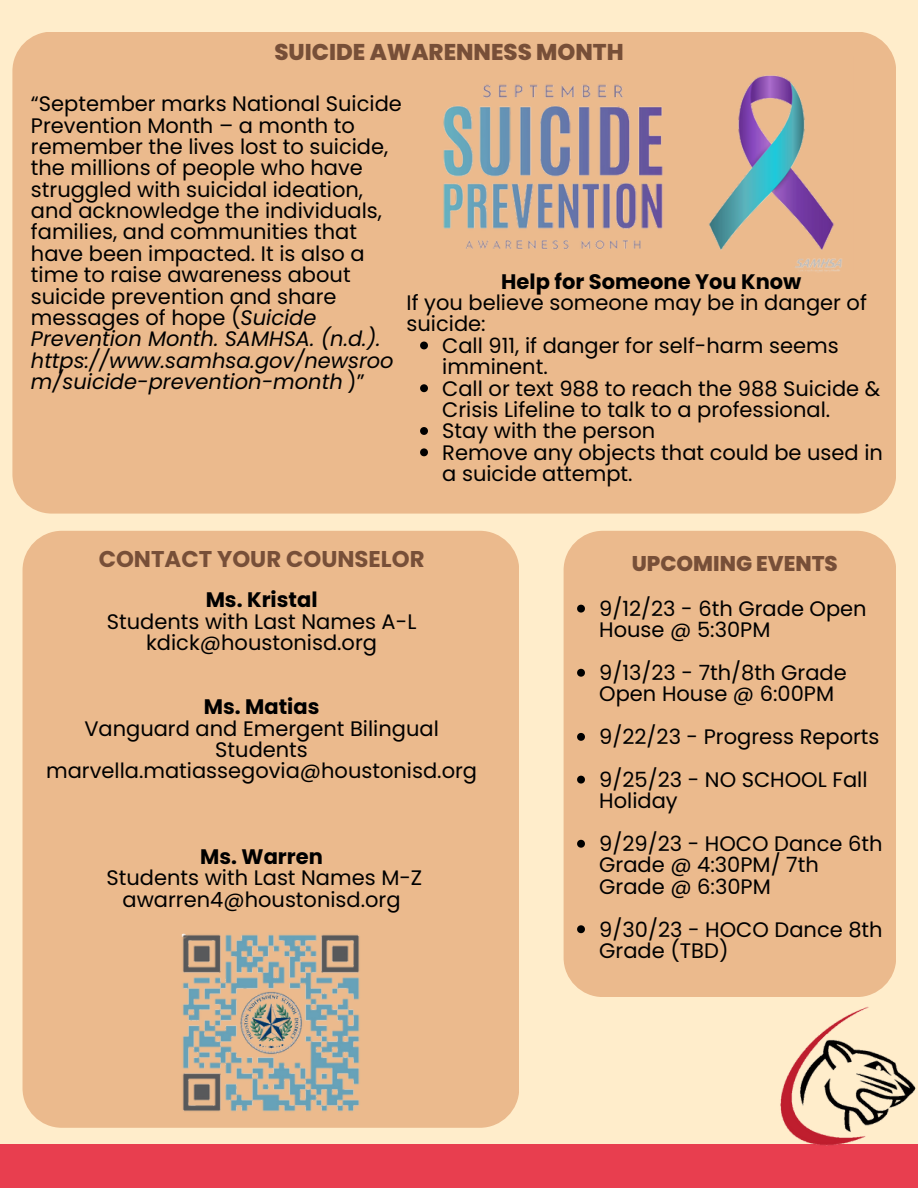
<style>
.page{position:relative;width:918px;height:1188px;background:#ffedcb}
.page>*{position:absolute;margin:0;border:0;box-sizing:border-box;transform-origin:0 0}
.t1{font:800 22.8px "Poppins";color:#774f38}
.t2{font:700 22.8px "Poppins";color:#774f38}
.t3{font:800 21.3px "Poppins";color:#774f38}
.t4{font:21px/21.3px "Poppins";color:#000}
.t5{font:700 21px "Poppins";color:#000}
.s1{font-style:italic}
</style>
<div class="page">
<div style="left:0;top:1145px;width:918px;height:43px;background:#e83e4f"></div>
<div style="left:564px;top:531px;width:332px;height:466px;background:#ebba8d;border-radius:39px"></div>
<div style="left:12px;top:32px;width:884px;height:482px;background:#ebba8d;border-radius:39px"></div>
<div style="left:23px;top:531px;width:496px;height:597px;background:#ebba8d;border-radius:39px"></div>
<img style="left:756px;top:984px;width:162px;height:162px">
<img style="left:166px;top:933px;width:209px;height:195px">
<img style="left:443px;top:75px;width:399px;height:197px">
<svg style="left:420px;top:342px;width:8px;height:7px"></svg>
<svg style="left:420px;top:384px;width:8px;height:8px"></svg>
<svg style="left:420px;top:427px;width:8px;height:8px"></svg>
<svg style="left:420px;top:448px;width:8px;height:8px"></svg>
<svg style="left:577px;top:605px;width:8px;height:8px"></svg>
<svg style="left:577px;top:669px;width:8px;height:8px"></svg>
<svg style="left:577px;top:733px;width:8px;height:8px"></svg>
<svg style="left:577px;top:776px;width:8px;height:8px"></svg>
<svg style="left:577px;top:840px;width:8px;height:8px"></svg>
<svg style="left:577px;top:925px;width:8px;height:8px"></svg>
<p class="t1" style="left:274px;top:36px;width:351px">SUICIDE AWARENNESS MONTH</p>
<p class="t4" style="left:31px;top:93px;width:372px">“September marks National Suicide<br>Prevention Month – a month to remember the lives lost to suicide, the millions of people who have struggled with suicidal ideation, and acknowledge the individuals, families, and communities that have been impacted. It is also a time to raise awareness about suicide prevention and share messages of hope (<span class="s1">Suicide<br>Prevention Month. SAMHSA. (n.d.). https://www.samhsa.gov/newsroo m/suicide-prevention-month</span> )”</p>
<p class="t5" style="left:501px;top:267px;width:302px">Help for Someone You Know</p>
<p class="t4" style="left:407px;top:292px;width:462px">If you believe someone may be in danger of suicide:</p>
<p class="t4" style="left:442px;top:335px;width:398px">Call 911, if danger for self-harm seems imminent.</p>
<p class="t4" style="left:442px;top:378px;width:440px">Call or text 988 to reach the 988 Suicide &amp;<br>Crisis Lifeline to talk to a professional.</p>
<p class="t4" style="left:442px;top:420px;width:215px">Stay with the person</p>
<p class="t4" style="left:442px;top:442px;width:442px">Remove any objects that could be used in a suicide attempt.</p>
<p class="t2" style="left:99px;top:543px;width:327px">CONTACT YOUR COUNSELOR</p>
<p class="t3" style="left:632px;top:549px;width:208px">UPCOMING EVENTS</p>
<p class="t5" style="left:206px;top:585px;width:113px">Ms. Kristal</p>
<p class="t4" style="left:107px;top:611px;width:311px">Students with Last Names A-L</p>
<p class="t4" style="left:146px;top:632px;width:232px">kdick@houstonisd.org</p>
<p class="t4" style="left:599px;top:598px;width:269px">9/12/23 - 6th Grade Open<br>House @ 5:30PM</p>
<p class="t4" style="left:599px;top:662px;width:249px">9/13/23 - 7th/8th Grade<br>Open House @ 6:00PM</p>
<p class="t4" style="left:599px;top:726px;width:282px">9/22/23 - Progress Reports</p>
<p class="t4" style="left:599px;top:769px;width:270px">9/25/23 - NO SCHOOL Fall<br>Holiday</p>
<p class="t4" style="left:599px;top:833px;width:285px">9/29/23 - HOCO Dance 6th<br>Grade @ 4:30PM/ 7th<br>Grade @ 6:30PM</p>
<p class="t4" style="left:599px;top:919px;width:285px">9/30/23 - HOCO Dance 8th<br>Grade (TBD)</p>
<p class="t5" style="left:204px;top:692px;width:117px">Ms. Matias</p>
<p class="t4" style="left:84px;top:718px;width:356px;text-align:center">Vanguard and Emergent Bilingual<br>Students</p>
<p class="t4" style="left:46px;top:760px;width:432px">marvella.matiassegovia@houstonisd.org</p>
<p class="t5" style="left:200px;top:842px;width:124px">Ms. Warren</p>
<p class="t4" style="left:106px;top:867px;width:317px">Students with Last Names M-Z</p>
<p class="t4" style="left:123px;top:889px;width:280px">awarren4@houstonisd.org</p>
</div>
